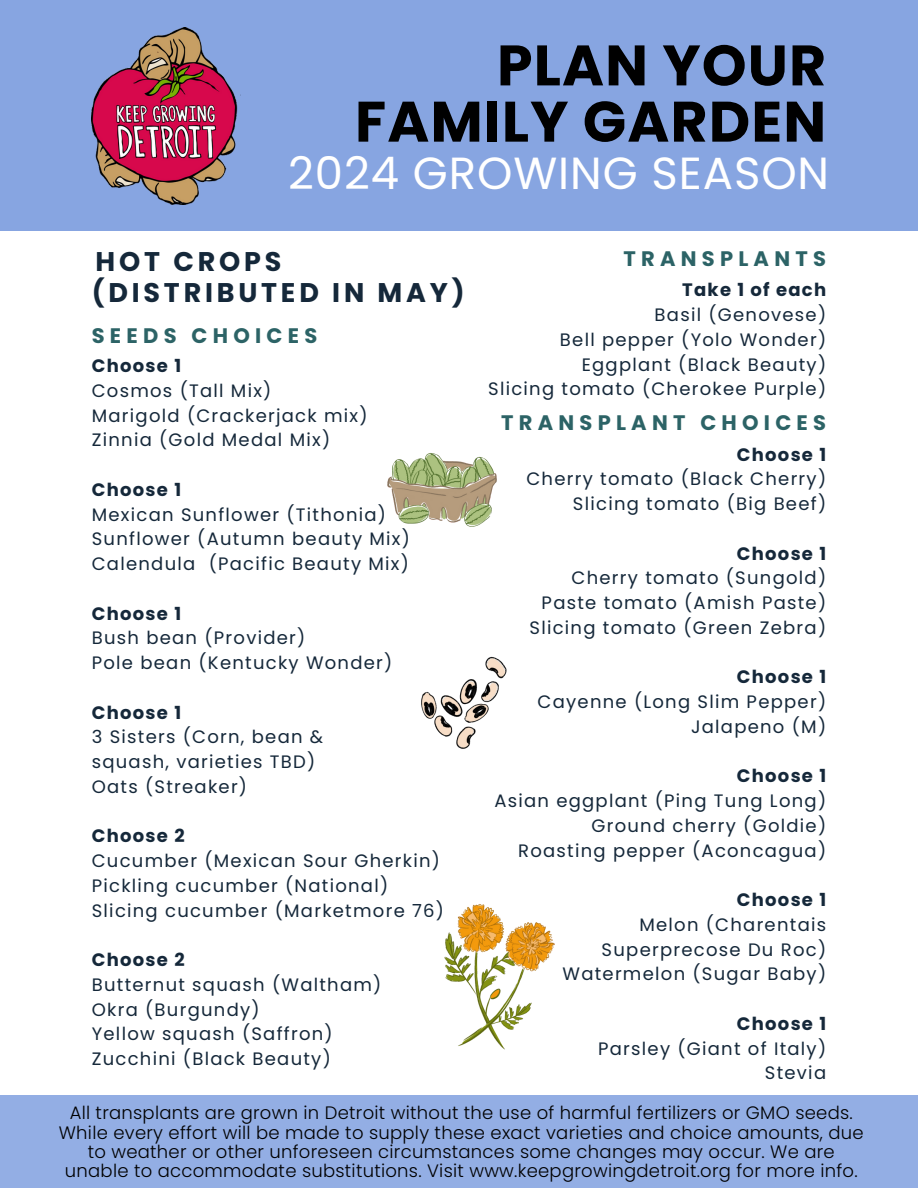
<style>
.page{position:relative;width:918px;height:1188px;background:#fff}
.page>*{position:absolute;margin:0;border:0;box-sizing:border-box;transform-origin:0 0}
.t1{font:700 57px/56.2px "Poppins";letter-spacing:.02em;color:#000;text-align:right}
.t2{font:45px "Poppins";letter-spacing:.02em;color:#fff}
.t3{font:700 27px "Poppins";letter-spacing:.14em;color:#15283a}
.t4{font:700 21px "Poppins";letter-spacing:.25em;color:#2c6366}
.t5{font:18px "Poppins";letter-spacing:.07em;color:#15283a}
.t6{font:300 18px/19.2px "Poppins";letter-spacing:.015em;color:#000;text-align:center}
.t7{font:700 18px "Poppins";letter-spacing:.07em;color:#15283a}
</style>
<div class="page">
<div style="left:0;top:1095px;width:918px;height:93px;background:#93aee4"></div>
<img style="left:387px;top:453px;width:110px;height:74px">
<img style="left:421px;top:656px;width:86px;height:93px">
<img style="left:444px;top:904px;width:111px;height:146px">
<div style="left:0;top:0;width:918px;height:231px;background:#87a5e1"></div>
<img style="left:92px;top:28px;width:146px;height:176px">
<p class="t1" style="left:355px;top:37px;width:473px">PLAN YOUR<br>FAMILY GARDEN</p>
<p class="t2" style="left:288px;top:142px;width:543px">2024 GROWING SEASON</p>
<p class="t3" style="left:96px;top:242px;width:187px">HOT CROPS</p>
<p class="t4" style="left:624px;top:244px;width:204px">TRANSPLANTS</p>
<p class="t3" style="left:92px;top:274px;width:374px">(DISTRIBUTED IN MAY)</p>
<p class="t4" style="left:92px;top:321px;width:227px">SEEDS CHOICES</p>
<p class="t7" style="left:92px;top:353px;width:91px">Choose 1</p>
<p class="t5" style="left:92px;top:378px;width:181px">Cosmos (Tall Mix)</p>
<p class="t5" style="left:92px;top:403px;width:277px">Marigold (Crackerjack mix)</p>
<p class="t5" style="left:92px;top:428px;width:240px">Zinnia (Gold Medal Mix)</p>
<p class="t7" style="left:92px;top:477px;width:91px">Choose 1</p>
<p class="t5" style="left:92px;top:502px;width:296px">Mexican Sunflower (Tithonia)</p>
<p class="t5" style="left:92px;top:527px;width:320px">Sunflower (Autumn beauty Mix)</p>
<p class="t5" style="left:92px;top:551px;width:319px">Calendula (Pacific Beauty Mix)</p>
<p class="t7" style="left:92px;top:601px;width:91px">Choose 1</p>
<p class="t5" style="left:92px;top:626px;width:215px">Bush bean (Provider)</p>
<p class="t5" style="left:92px;top:650px;width:302px">Pole bean (Kentucky Wonder)</p>
<p class="t7" style="left:92px;top:700px;width:91px">Choose 1</p>
<p class="t5" style="left:92px;top:725px;width:233px">3 Sisters (Corn, bean &amp;</p>
<p class="t5" style="left:92px;top:749px;width:225px">squash, varieties TBD)</p>
<p class="t5" style="left:92px;top:774px;width:157px">Oats (Streaker)</p>
<p class="t7" style="left:92px;top:824px;width:94px">Choose 2</p>
<p class="t5" style="left:92px;top:848px;width:350px">Cucumber (Mexican Sour Gherkin)</p>
<p class="t5" style="left:92px;top:873px;width:298px">Pickling cucumber (National)</p>
<p class="t5" style="left:92px;top:898px;width:354px">Slicing cucumber (Marketmore 76)</p>
<p class="t7" style="left:92px;top:947px;width:94px">Choose 2</p>
<p class="t5" style="left:92px;top:972px;width:291px">Butternut squash (Waltham)</p>
<p class="t5" style="left:92px;top:997px;width:169px">Okra (Burgundy)</p>
<p class="t5" style="left:92px;top:1022px;width:242px">Yellow squash (Saffron)</p>
<p class="t5" style="left:92px;top:1046px;width:241px">Zucchini (Black Beauty)</p>
<p class="t7" style="left:682px;top:277px;width:145px">Take 1 of each</p>
<p class="t5" style="left:655px;top:302px;width:173px">Basil (Genovese)</p>
<p class="t5" style="left:560px;top:327px;width:268px">Bell pepper (Yolo Wonder)</p>
<p class="t5" style="left:582px;top:352px;width:246px">Eggplant (Black Beauty)</p>
<p class="t5" style="left:488px;top:376px;width:339px">Slicing tomato (Cherokee Purple)</p>
<p class="t4" style="left:501px;top:408px;width:326px">TRANSPLANT CHOICES</p>
<p class="t7" style="left:737px;top:442px;width:91px">Choose 1</p>
<p class="t5" style="left:526px;top:466px;width:301px">Cherry tomato (Black Cherry)</p>
<p class="t5" style="left:573px;top:491px;width:255px">Slicing tomato (Big Beef)</p>
<p class="t7" style="left:737px;top:541px;width:91px">Choose 1</p>
<p class="t5" style="left:572px;top:565px;width:256px">Cherry tomato (Sungold)</p>
<p class="t5" style="left:542px;top:590px;width:286px">Paste tomato (Amish Paste)</p>
<p class="t5" style="left:530px;top:615px;width:298px">Slicing tomato (Green Zebra)</p>
<p class="t7" style="left:737px;top:664px;width:91px">Choose 1</p>
<p class="t5" style="left:538px;top:689px;width:290px">Cayenne (Long Slim Pepper)</p>
<p class="t5" style="left:691px;top:714px;width:137px">Jalapeno (M)</p>
<p class="t7" style="left:737px;top:763px;width:91px">Choose 1</p>
<p class="t5" style="left:494px;top:788px;width:333px">Asian eggplant (Ping Tung Long)</p>
<p class="t5" style="left:591px;top:813px;width:236px">Ground cherry (Goldie)</p>
<p class="t5" style="left:518px;top:838px;width:309px">Roasting pepper (Aconcagua)</p>
<p class="t7" style="left:737px;top:887px;width:91px">Choose 1</p>
<p class="t5" style="left:639px;top:912px;width:188px">Melon (Charentais</p>
<p class="t5" style="left:602px;top:937px;width:226px">Superprecose Du Roc)</p>
<p class="t5" style="left:563px;top:961px;width:265px">Watermelon (Sugar Baby)</p>
<p class="t7" style="left:737px;top:1011px;width:91px">Choose 1</p>
<p class="t5" style="left:598px;top:1036px;width:229px">Parsley (Giant of Italy)</p>
<p class="t5" style="left:765px;top:1060px;width:63px">Stevia</p>
<p class="t6" style="left:59px;top:1104px;width:806px">All transplants are grown in Detroit without the use of harmful fertilizers or GMO seeds.<br>While every effort will be made to supply these exact varieties and choice amounts, due to weather or other unforeseen circumstances some changes may occur. We are unable to accommodate substitutions. Visit www.keepgrowingdetroit.org for more info.</p>
</div>
